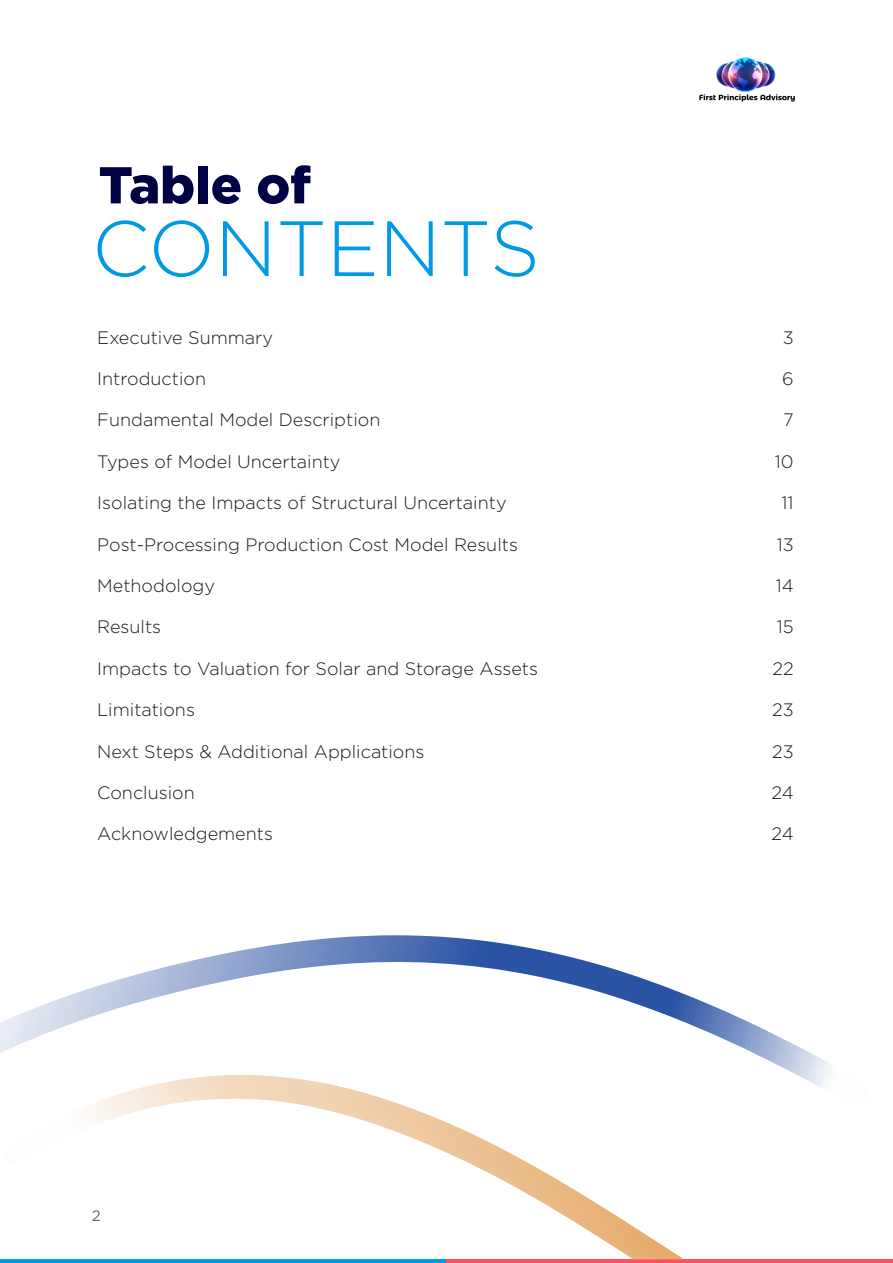
<style>
.page{position:relative;width:893px;height:1263px;background:#fff}
.page>*{position:absolute;margin:0;border:0;box-sizing:border-box;transform-origin:0 0}
.t1{font:300 78.3px "Gotham";color:#0099e5}
.t2{font:900 51.75px "Gotham";color:#010243}
.t3{font:300 18px "Gotham";color:#1a1a1a}
.t4{font:15px "Gotham";color:#666}
</style>
<div class="page">
<hr style="left:0;top:1259px;width:446px;height:4px;background:#0099e5">
<hr style="left:446px;top:1259px;width:447px;height:4px;background:#ff4f63">
<img style="left:699px;top:57px;width:96px;height:45px">
<img style="left:86px;top:1106px;width:598px;height:153px">
<img style="left:0;top:935px;width:833px;height:171px">
<p class="t2" style="left:99px;top:149px;width:214px">Table of</p>
<p class="t1" style="left:92px;top:199px;width:450px">CONTENTS</p>
<p class="t3" style="left:97px;top:326px;width:177px">Executive Summary</p>
<p class="t3" style="left:783px;top:326px;width:12px">3</p>
<p class="t3" style="left:97px;top:367px;width:110px">Introduction</p>
<p class="t3" style="left:782px;top:367px;width:13px">6</p>
<p class="t3" style="left:97px;top:409px;width:285px">Fundamental Model Description</p>
<p class="t3" style="left:783px;top:409px;width:12px">7</p>
<p class="t3" style="left:97px;top:450px;width:245px">Types of Model Uncertainty</p>
<p class="t3" style="left:775px;top:450px;width:20px">10</p>
<p class="t3" style="left:97px;top:491px;width:411px">Isolating the Impacts of Structural Uncertainty</p>
<p class="t3" style="left:782px;top:491px;width:14px">11</p>
<p class="t3" style="left:97px;top:533px;width:422px">Post-Processing Production Cost Model Results</p>
<p class="t3" style="left:777px;top:533px;width:19px">13</p>
<p class="t3" style="left:97px;top:574px;width:119px">Methodology</p>
<p class="t3" style="left:776px;top:574px;width:19px">14</p>
<p class="t3" style="left:97px;top:616px;width:65px">Results</p>
<p class="t3" style="left:777px;top:616px;width:18px">15</p>
<p class="t3" style="left:97px;top:657px;width:442px">Impacts to Valuation for Solar and Storage Assets</p>
<p class="t3" style="left:772px;top:657px;width:23px">22</p>
<p class="t3" style="left:97px;top:698px;width:99px">Limitations</p>
<p class="t3" style="left:772px;top:698px;width:23px">23</p>
<p class="t3" style="left:97px;top:740px;width:329px">Next Steps &amp; Additional Applications</p>
<p class="t3" style="left:772px;top:740px;width:23px">23</p>
<p class="t3" style="left:97px;top:781px;width:99px">Conclusion</p>
<p class="t3" style="left:772px;top:781px;width:24px">24</p>
<p class="t3" style="left:97px;top:823px;width:177px">Acknowledgements</p>
<p class="t3" style="left:772px;top:823px;width:24px">24</p>
<p class="t4" style="left:92px;top:1206px;width:10px">2</p>
</div>
